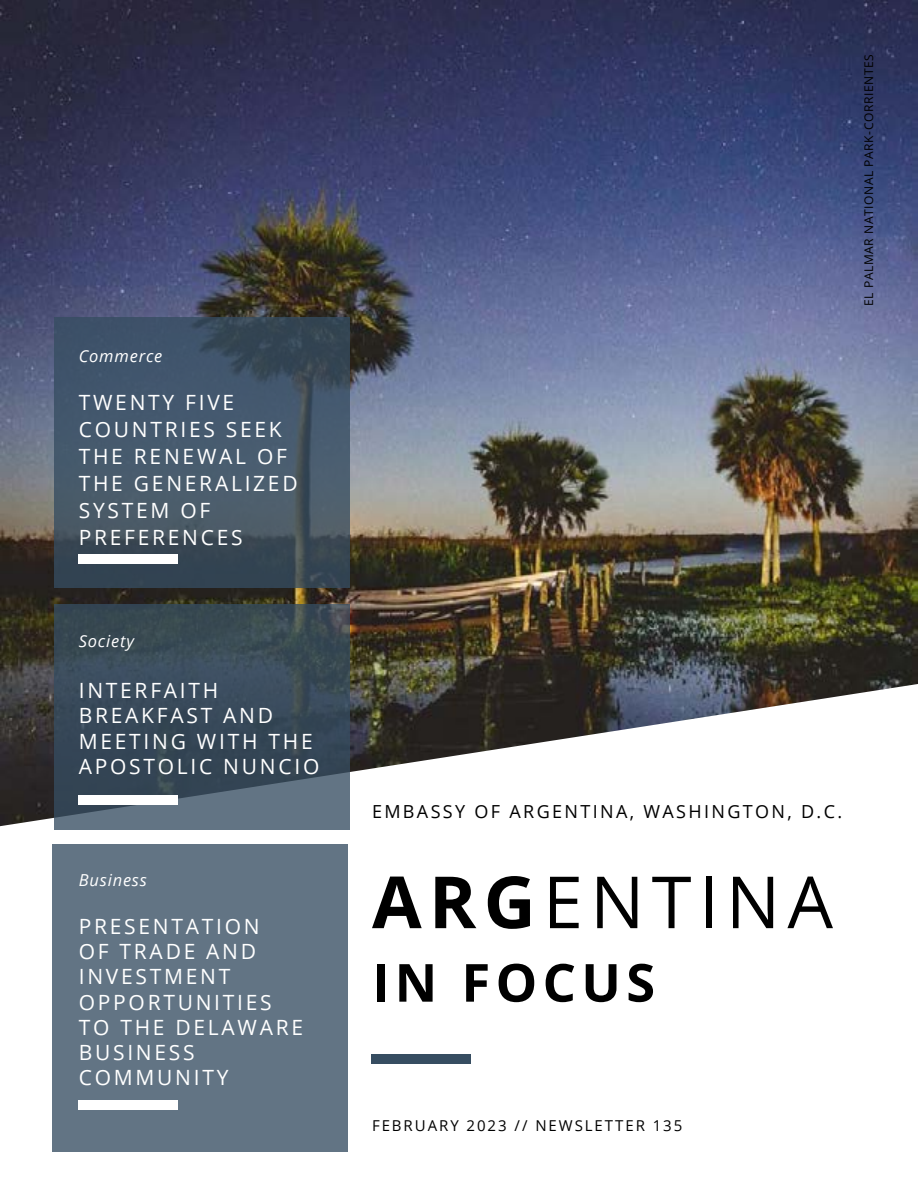
<style>
.page{position:relative;width:918px;height:1188px;background:#fff}
.page>*{position:absolute;margin:0;border:0;box-sizing:border-box;transform-origin:0 0}
.t1{font:72px "Open Sans";letter-spacing:.1em;color:#000}
.t2{font:700 52.5px "Open Sans";letter-spacing:.1em;color:#000}
.t3{font:21px/25.2px "Open Sans";letter-spacing:.13em;color:#fff}
.t4{font:18px "Open Sans";letter-spacing:.13em;color:#000}
.t5{font:italic 16.5px "Open Sans";letter-spacing:.05em;color:#fff}
.t6{font:15px "Open Sans";letter-spacing:.13em;color:#000}
.t7{font:12px "Open Sans";letter-spacing:.05em;color:#000}
.s1{font-weight:700}
</style>
<div class="page">
<img style="left:0;top:0;width:918px;height:826px">
<div style="left:372px;top:1055px;width:99px;height:9px;background:#364d61"></div>
<div style="left:52px;top:844px;width:296px;height:308px;background:#627484"></div>
<svg style="left:55px;top:604px;width:295px;height:226px;background:#3e4f5d"></svg>
<svg style="left:55px;top:317px;width:295px;height:271px;background:#415364"></svg>
<div style="left:79px;top:1100px;width:99px;height:9px;background:#fff"></div>
<div style="left:79px;top:795px;width:99px;height:9px;background:#fff"></div>
<div style="left:79px;top:554px;width:99px;height:9px;background:#fff"></div>
<p class="t5" style="left:79px;top:345px;width:85px">Commerce</p>
<p class="t3" style="left:79px;top:388px;width:220px;line-height:27px">TWENTY FIVE<br>COUNTRIES SEEK<br>THE RENEWAL OF<br>THE GENERALIZED<br>SYSTEM OF<br>PREFERENCES</p>
<p class="t5" style="left:79px;top:630px;width:57px">Society</p>
<p class="t3" style="left:79px;top:677px;width:242px">INTERFAITH<br>BREAKFAST AND<br>MEETING WITH THE<br>APOSTOLIC NUNCIO</p>
<p class="t5" style="left:79px;top:869px;width:70px">Business</p>
<p class="t3" style="left:79px;top:913px;width:226px">PRESENTATION<br>OF TRADE AND<br>INVESTMENT<br>OPPORTUNITIES<br>TO THE DELAWARE<br>BUSINESS<br>COMMUNITY</p>
<p class="t7" style="left:861px;top:306px;width:253px;rotate:-90deg">EL PALMAR NATIONAL PARK-CORRIENTES</p>
<p class="t4" style="left:372px;top:800px;width:472px">EMBASSY OF ARGENTINA, WASHINGTON, D.C.</p>
<h1 class="t1" style="left:372px;top:853px;width:463px"><span class="s1">ARG</span>ENTINA</h1>
<h2 class="t2" style="left:372px;top:946px;width:285px">IN FOCUS</h2>
<p class="t6" style="left:372px;top:1115px;width:312px">FEBRUARY 2023 // NEWSLETTER 135</p>
</div>
